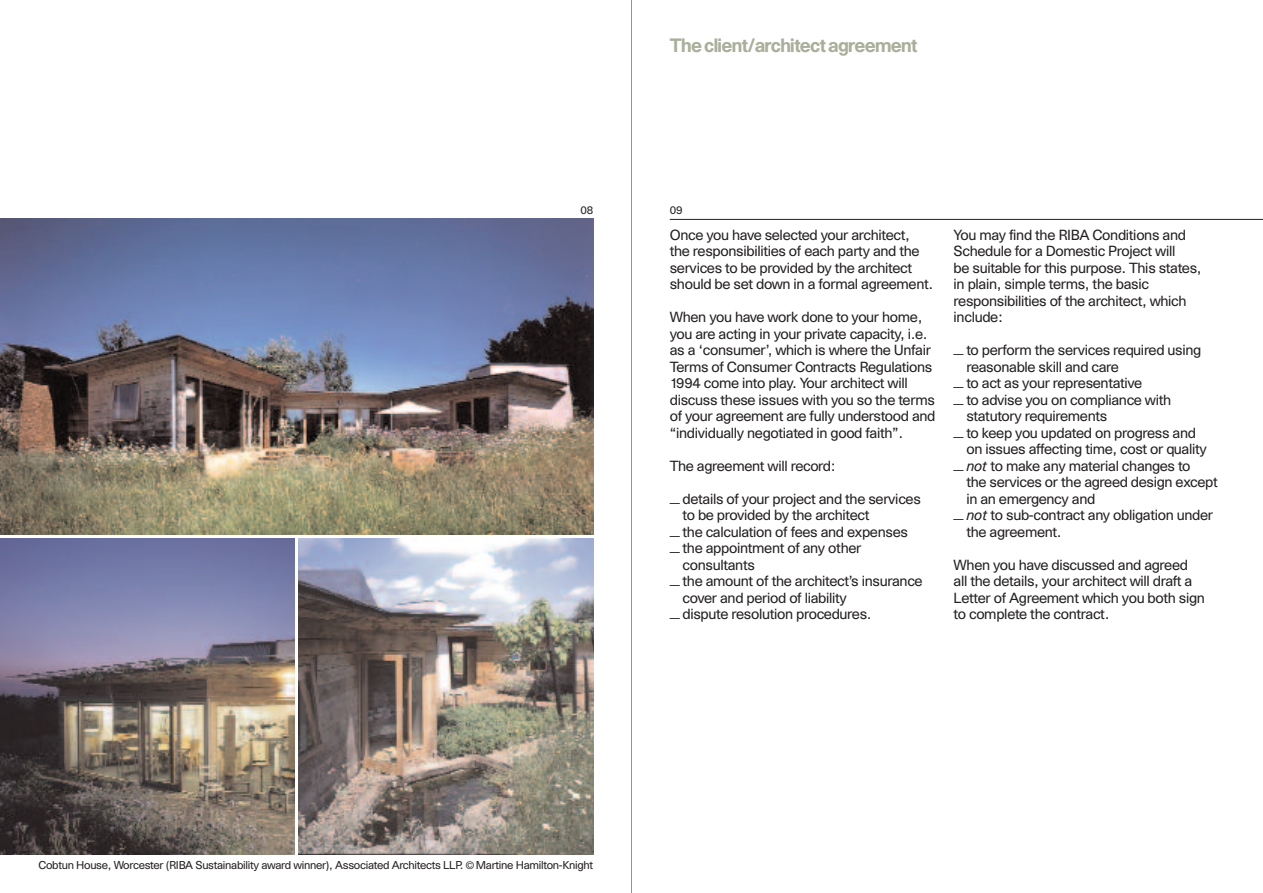
<style>
.page{position:relative;width:1263px;height:893px;background:#fff}
.page>*{position:absolute;margin:0;border:0;box-sizing:border-box;transform-origin:0 0}
.t1{font:500 18px "Unica SH";color:#a9af9a}
.t2{font:13.5px/16.5px "Unica SB";letter-spacing:-.025em;color:#231f20}
.t3{font:13.5px "Unica SB";letter-spacing:-.025em;color:#231f20;scale:1.5 1}
.t4{font:10.5px "Unica SB";letter-spacing:-.03em;color:#231f20}
.s1{font-style:italic}
.s2{font-family:"Helvetica Neue"}
</style>
<div class="page">
<hr style="left:670px;top:219px;width:593px;height:1px;background:#231f20">
<hr style="left:631px;top:0;width:1px;height:893px;background:#939598">
<img style="left:0;top:219px;width:593px;height:316px">
<img style="left:0;top:539px;width:294px;height:316px">
<img style="left:299px;top:539px;width:294px;height:316px">
<h1 class="t1" style="left:670px;top:35px;width:249px">The client/architect agreement</h1>
<p class="t4" style="left:580px;top:204px;width:14px">08</p>
<p class="t4" style="left:670px;top:204px;width:14px">09</p>
<p class="t2" style="left:670px;top:227px;width:265px">Once you have selected your architect, the responsibilities of each party and the services to be provided by the architect should be set down in a formal agreement.</p>
<p class="t2" style="left:670px;top:309px;width:267px">When you have work done to your home, you are acting in your private capacity, i.e. as a ‘consumer’, which is where the Unfair Terms of Consumer Contracts Regulations 1994 come into play. Your architect will discuss these issues with you so the terms of your agreement are fully understood and “individually negotiated in good faith”.</p>
<p class="t2" style="left:670px;top:458px;width:167px">The agreement will record:</p>
<p class="t3" style="left:670px;top:491px;width:169px">_ details of your project and the services</p>
<p class="t2" style="left:682px;top:507px;width:188px">to be provided by the architect</p>
<p class="t3" style="left:670px;top:524px;width:160px">_ the calculation of fees and expenses</p>
<p class="t3" style="left:670px;top:541px;width:129px">_ the appointment of any other</p>
<p class="t2" style="left:682px;top:557px;width:74px">consultants</p>
<p class="t3" style="left:670px;top:574px;width:170px">_ the amount of the architect’s insurance</p>
<p class="t2" style="left:682px;top:590px;width:166px">cover and period of liability</p>
<p class="t3" style="left:670px;top:607px;width:136px">_ dispute resolution procedures.</p>
<p class="t2" style="left:954px;top:227px;width:249px">You may find the RIBA Conditions and Schedule for a Domestic Project will<br>be suitable for this purpose. This states, in plain, simple terms, the basic responsibilities of the architect, which include:</p>
<p class="t3" style="left:954px;top:343px;width:167px">_ to perform the services required using</p>
<p class="t2" style="left:966px;top:359px;width:154px">reasonable skill and care</p>
<p class="t3" style="left:954px;top:376px;width:127px">_ to act as your representative</p>
<p class="t3" style="left:954px;top:392px;width:147px">_ to advise you on compliance with</p>
<p class="t2" style="left:966px;top:408px;width:142px">statutory requirements</p>
<p class="t3" style="left:954px;top:425px;width:163px">_ to keep you updated on progress and</p>
<p class="t2" style="left:966px;top:441px;width:242px">on issues affecting time, cost or quality</p>
<p class="t3" style="left:954px;top:458px;width:159px">_ <span class="s1">not</span> to make any material changes to</p>
<p class="t2" style="left:966px;top:474px;width:253px">the services or the agreed design except</p>
<p class="t2" style="left:966px;top:491px;width:130px">in an emergency and</p>
<p class="t3" style="left:954px;top:508px;width:174px">_ <span class="s1">not</span> to sub-contract any obligation under</p>
<p class="t2" style="left:966px;top:524px;width:97px">the agreement.</p>
<p class="t2" style="left:954px;top:557px;width:253px">When you have discussed and agreed all the details, your architect will draft a Letter of Agreement which you both sign to complete the contract.</p>
<p class="t4" style="left:39px;top:859px;width:556px">Cobtun House, Worcester (RIBA Sustainability award winner), Associated Architects LLP. <span class="s2">©</span> Martine Hamilton-Knight</p>
</div>
